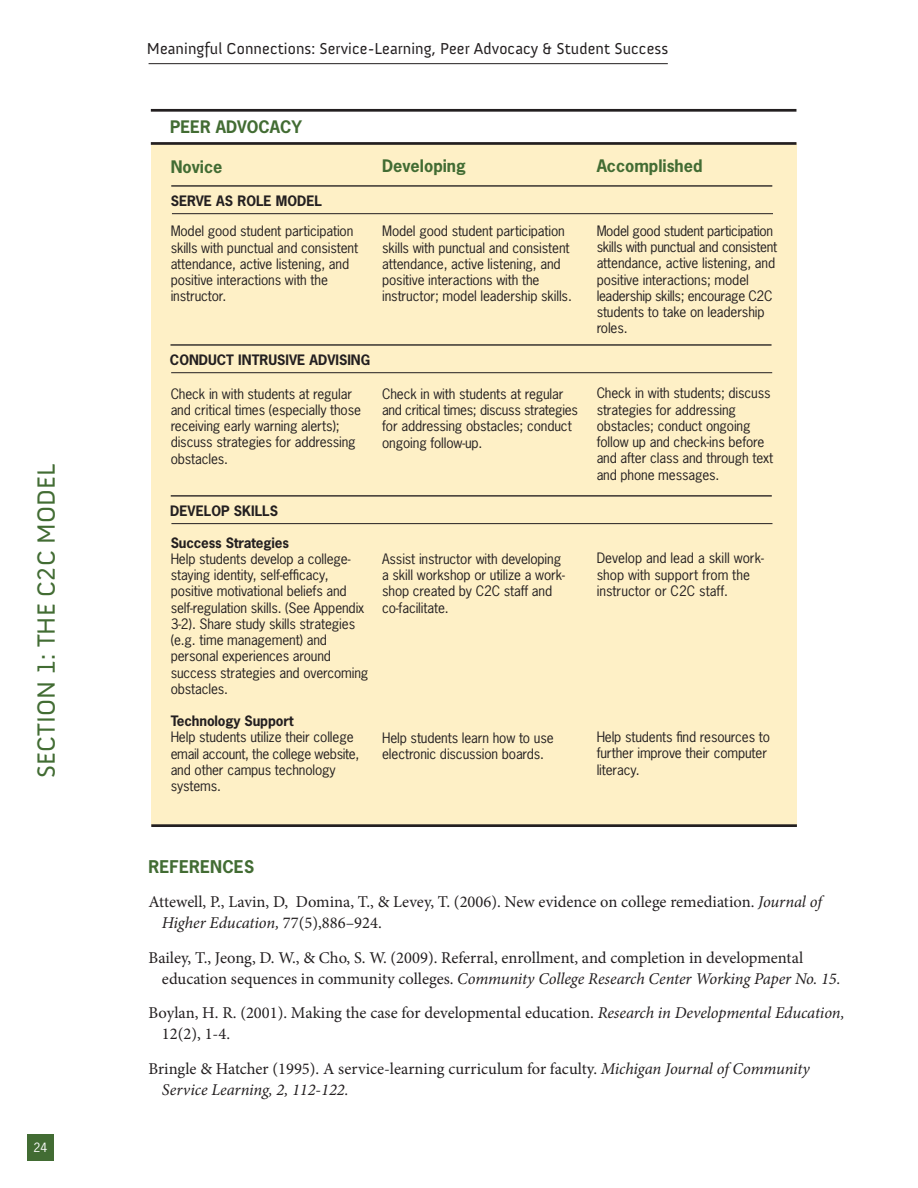
<style>
.page{position:relative;width:918px;height:1188px;background:#fff}
.page>*{position:absolute;margin:0;border:0;box-sizing:border-box;transform-origin:0 0}
.t1{font:25.5px "Anivers";letter-spacing:.005em;color:#426c33}
.t2{font:16.5px/21px "Minion Pro";color:#231f20}
.t3{font:700 16.5px "News Gothic Std";letter-spacing:.01em;color:#426c33}
.t4{font:16.2px "Anivers";letter-spacing:.005em;color:#231f20}
.t5{font:700 16.2px "News Gothic Std";color:#426c33}
.t6{font:13.5px/16.2px "News Gothic Std";letter-spacing:-.01em;color:#231f20}
.t7{font:700 13.5px "News Gothic Std";color:#231f20}
.t8{font:12px "News Gothic Std";color:#fff}
.s1{font-style:italic}
</style>
<div class="page">
<hr style="left:149px;top:63px;width:519px;height:1px;background:#231f20">
<div style="left:27px;top:1134px;width:27px;height:27px;background:#426c33"></div>
<div style="left:151px;top:144px;width:645px;height:682px;background:#fef0c6"></div>
<hr style="left:171px;top:185px;width:601px;height:2px;background:#231f20">
<hr style="left:172px;top:213px;width:601px;height:1px;background:#231f20">
<hr style="left:170px;top:344px;width:602px;height:2px;background:#231f20">
<hr style="left:171px;top:372px;width:601px;height:1px;background:#231f20">
<hr style="left:171px;top:495px;width:601px;height:2px;background:#231f20">
<hr style="left:171px;top:523px;width:601px;height:1px;background:#231f20">
<hr style="left:151px;top:109px;width:645px;height:3px;background:#231f20">
<hr style="left:151px;top:142px;width:645px;height:3px;background:#231f20">
<hr style="left:151px;top:824px;width:646px;height:3px;background:#231f20">
<h1 class="t1" style="left:32px;top:778px;width:316px;rotate:-90deg">SECTION 1: THE C2C MODEL</h1>
<p class="t8" style="left:34px;top:1140px;width:15px">24</p>
<p class="t4" style="left:147px;top:40px;width:523px">Meaningful Connections: Service-Learning, Peer Advocacy &amp; Student Success</p>
<p class="t5" style="left:170px;top:116px;width:133px">PEER ADVOCACY</p>
<p class="t5" style="left:171px;top:156px;width:53px">Novice</p>
<p class="t7" style="left:171px;top:192px;width:153px">SERVE AS ROLE MODEL</p>
<p class="t6" style="left:171px;top:223px;width:189px">Model good student participation skills with punctual and consistent attendance, active listening, and positive interactions with the instructor.</p>
<p class="t5" style="left:382px;top:156px;width:85px">Developing</p>
<p class="t6" style="left:382px;top:223px;width:191px">Model good student participation skills with punctual and consistent attendance, active listening, and positive interactions with the instructor; model leadership skills.</p>
<p class="t7" style="left:170px;top:351px;width:202px">CONDUCT INTRUSIVE ADVISING</p>
<p class="t6" style="left:171px;top:385px;width:192px">Check in with students at regular and critical times (especially those receiving early warning alerts); discuss strategies for addressing obstacles.</p>
<p class="t6" style="left:382px;top:386px;width:197px">Check in with students at regular and critical times; discuss strategies for addressing obstacles; conduct ongoing follow-up.</p>
<p class="t7" style="left:170px;top:502px;width:109px">DEVELOP SKILLS</p>
<p class="t7" style="left:171px;top:534px;width:120px">Success Strategies</p>
<p class="t6" style="left:171px;top:551px;width:199px">Help students develop a college&shy;staying identity, self-efficacy, positive motivational beliefs and self-regulation skills. (See Appendix<br>3-2). Share study skills strategies (e.g. time management) and personal experiences around success strategies and overcoming obstacles.</p>
<p class="t7" style="left:171px;top:712px;width:125px">Technology Support</p>
<p class="t6" style="left:171px;top:729px;width:190px">Help students utilize their college email account, the college website, and other campus technology systems.</p>
<p class="t6" style="left:382px;top:551px;width:184px">Assist instructor with developing a skill workshop or utilize a work&shy;shop created by C2C staff and co-facilitate.</p>
<p class="t6" style="left:382px;top:729px;width:173px">Help students learn how to use electronic discussion boards.</p>
<p class="t5" style="left:597px;top:155px;width:107px">Accomplished</p>
<p class="t6" style="left:597px;top:223px;width:182px">Model good student participation skills with punctual and consistent attendance, active listening, and positive interactions; model leadership skills; encourage C2C students to take on leadership roles.</p>
<p class="t6" style="left:597px;top:385px;width:178px">Check in with students; discuss strategies for addressing obstacles; conduct ongoing follow up and check-ins before and after class and through text and phone messages.</p>
<p class="t6" style="left:597px;top:550px;width:169px">Develop and lead a skill work&shy;shop with support from the instructor or C2C staff.</p>
<p class="t6" style="left:597px;top:729px;width:175px">Help students find resources to further improve their computer literacy.</p>
<p class="t3" style="left:148px;top:855px;width:107px">REFERENCES</p>
<p class="t2" style="left:162px;top:891px;width:661px;text-indent:-13px">Attewell, P., Lavin, D, Domina, T., &amp; Levey, T. (2006). New evidence on college remediation. <span class="s1">Journal of<br>Higher Education,</span> 77(5),886–924.</p>
<p class="t2" style="left:162px;top:947px;width:680px;text-indent:-13px">Bailey, T., Jeong, D. W., &amp; Cho, S. W. (2009). Referral, enrollment, and completion in developmental education sequences in community colleges. <span class="s1">Community College Research Center Working Paper No. 15.</span></p>
<p class="t2" style="left:162px;top:1002px;width:684px;text-indent:-13px">Boylan, H. R. (2001). Making the case for developmental education. <span class="s1">Research in Developmental Education,<br></span>12(2), 1-4.</p>
<p class="t2" style="left:162px;top:1058px;width:649px;text-indent:-13px">Bringle &amp; Hatcher (1995). A service-learning curriculum for faculty. <span class="s1">Michigan Journal of Community<br>Service Learning, 2, 112-122.</span></p>
</div>
